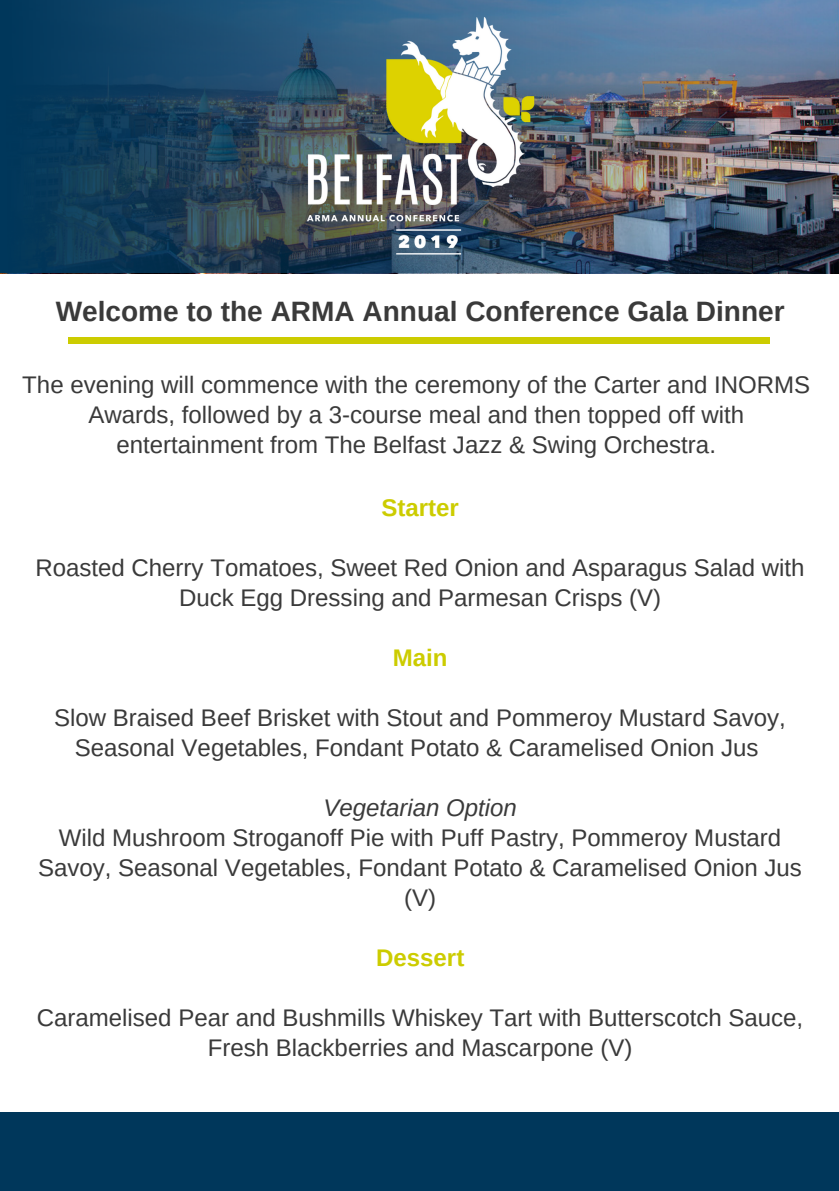
<style>
.page{position:relative;width:839px;height:1191px;background:#fff}
.page>*{position:absolute;margin:0;border:0;box-sizing:border-box;transform-origin:0 0}
.t1{font:700 28px "Arimo";color:#3a3a3a}
.t2{font:24px/30px "Arimo";color:#3a3a3a;text-align:center}
.t3{font:700 24px "Arimo";color:#cc0}
.t4{font:italic 24px "Arimo";color:#3a3a3a}
</style>
<div class="page">
<div style="left:68px;top:337px;width:701px;height:7px;background:#cc0"></div>
<img style="left:0;top:0;width:838px;height:272px">
<img style="left:226px;top:0;width:388px;height:274px">
<div style="left:0;top:1112px;width:838px;height:79px;background:#00375b"></div>
<p class="t1" style="left:56px;top:295px;width:730px">Welcome to the ARMA Annual Conference Gala Dinner</p>
<p class="t2" style="left:22px;top:370px;width:789px">The evening will commence with the ceremony of the Carter and INORMS<br>Awards, followed by a 3-course meal and then topped off with entertainment from The Belfast Jazz &amp; Swing Orchestra.</p>
<p class="t3" style="left:381px;top:494px;width:79px">Starter</p>
<p class="t2" style="left:35px;top:553px;width:770px">Roasted Cherry Tomatoes, Sweet Red Onion and Asparagus Salad with<br>Duck Egg Dressing and Parmesan Crisps (V)</p>
<p class="t3" style="left:393px;top:644px;width:56px">Main</p>
<p class="t2" style="left:54px;top:703px;width:733px">Slow Braised Beef Brisket with Stout and Pommeroy Mustard Savoy,<br>Seasonal Vegetables, Fondant Potato &amp; Caramelised Onion Jus</p>
<p class="t4" style="left:323px;top:794px;width:195px">Vegetarian Option</p>
<p class="t2" style="left:38px;top:823px;width:765px">Wild Mushroom Stroganoff Pie with Puff Pastry, Pommeroy Mustard<br>Savoy, Seasonal Vegetables, Fondant Potato &amp; Caramelised Onion Jus (V)</p>
<p class="t3" style="left:376px;top:945px;width:90px">Dessert</p>
<p class="t2" style="left:37px;top:1003px;width:768px">Caramelised Pear and Bushmills Whiskey Tart with Butterscotch Sauce,<br>Fresh Blackberries and Mascarpone (V)</p>
</div>
